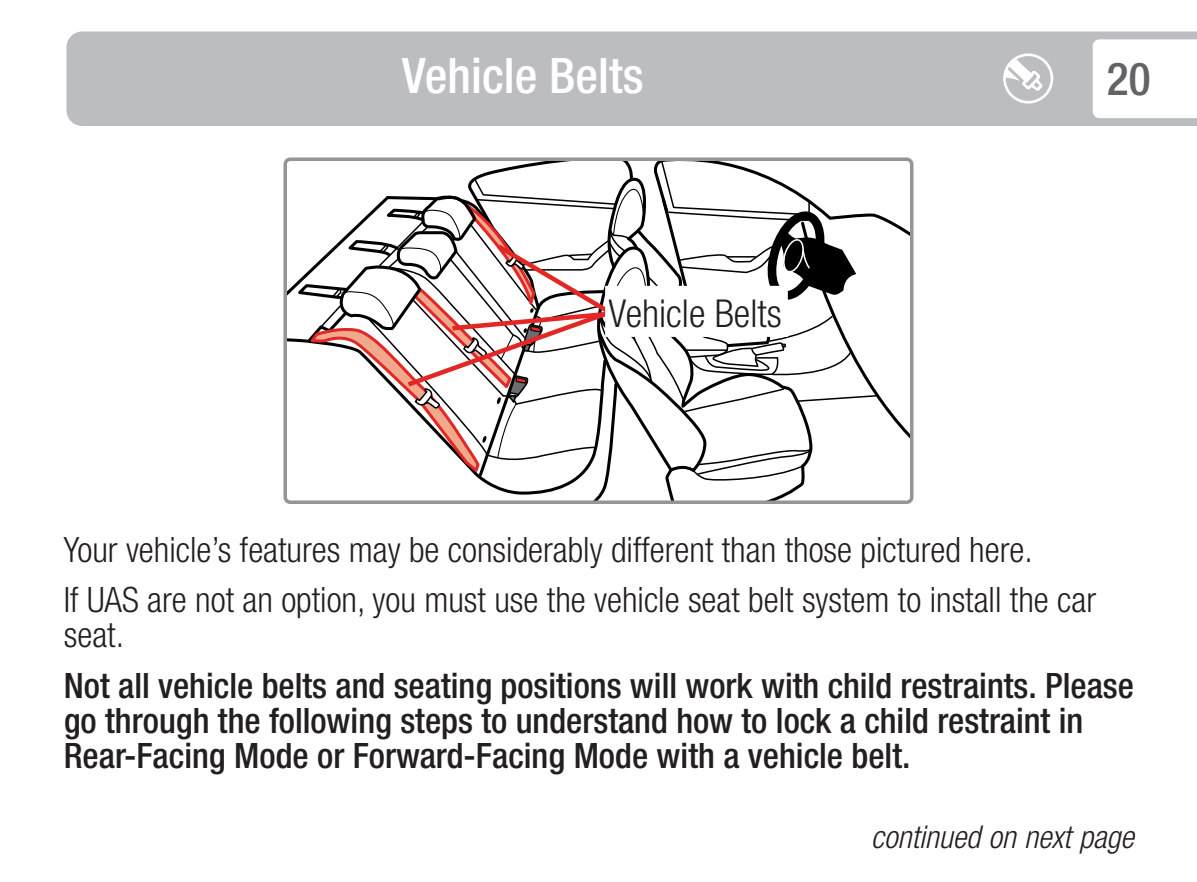
<style>
.page{position:relative;width:1197px;height:882px;background:#fff}
.page>*{position:absolute;margin:0;border:0;box-sizing:border-box;transform-origin:0 0}
.t1{font:500 condensed 49px "Helvetica Neue LT Std";color:#fff}
.t2{font:500 condensed 45.5px "Helvetica Neue LT Std";color:#636366}
.t3{font:300 condensed 38.5px "Helvetica Neue LT Std";color:#231f20}
.t4{font:500 condensed 35px/35px "Helvetica Neue LT Std";color:#231f20}
.t5{font:300 condensed 35px/50.8px "Helvetica Neue LT Std";color:#231f20}
.t6{font:italic 300 condensed 31.5px "Helvetica Neue LT Std";color:#231f20}
</style>
<div class="page">
<div style="left:66px;top:32px;width:1131px;height:94px;background:#bcbdc0"></div>
<svg style="left:1093px;top:39px;width:104px;height:79px"></svg>
<svg style="left:494px;top:488px;width:112px;height:11px"></svg>
<svg style="left:289px;top:163px;width:620px;height:325px"></svg>
<div style="left:284px;top:158px;width:630px;height:346px;border:4px solid #939598;border-radius:5px"></div>
<div style="left:607px;top:288px;width:179px;height:47px;background:#fff"></div>
<svg style="left:1004px;top:55px;width:39px;height:47px"></svg>
<div style="left:1003px;top:53px;width:50px;height:51px;border:3px solid #fff;border-radius:50%"></div>
<h1 class="t1" style="left:402px;top:47px;width:243px">Vehicle Belts</h1>
<h2 class="t2" style="left:1107px;top:52px;width:45px">20</h2>
<p class="t3" style="left:609px;top:292px;width:175px">Vehicle Belts</p>
<p class="t5" style="left:64px;top:524px;width:1034px">Your vehicle’s features may be considerably different than those pictured here.<br>If UAS are not an option, you must use the vehicle seat belt system to install the car</p>
<p class="t5" style="left:64px;top:609px;width:62px">seat.</p>
<p class="t4" style="left:64px;top:668px;width:1072px">Not all vehicle belts and seating positions will work with child restraints. Please go through the following steps to understand how to lock a child restraint in<br>Rear-Facing Mode or Forward-Facing Mode with a vehicle belt.</p>
<p class="t6" style="left:871px;top:819px;width:264px">continued on next page</p>
</div>
